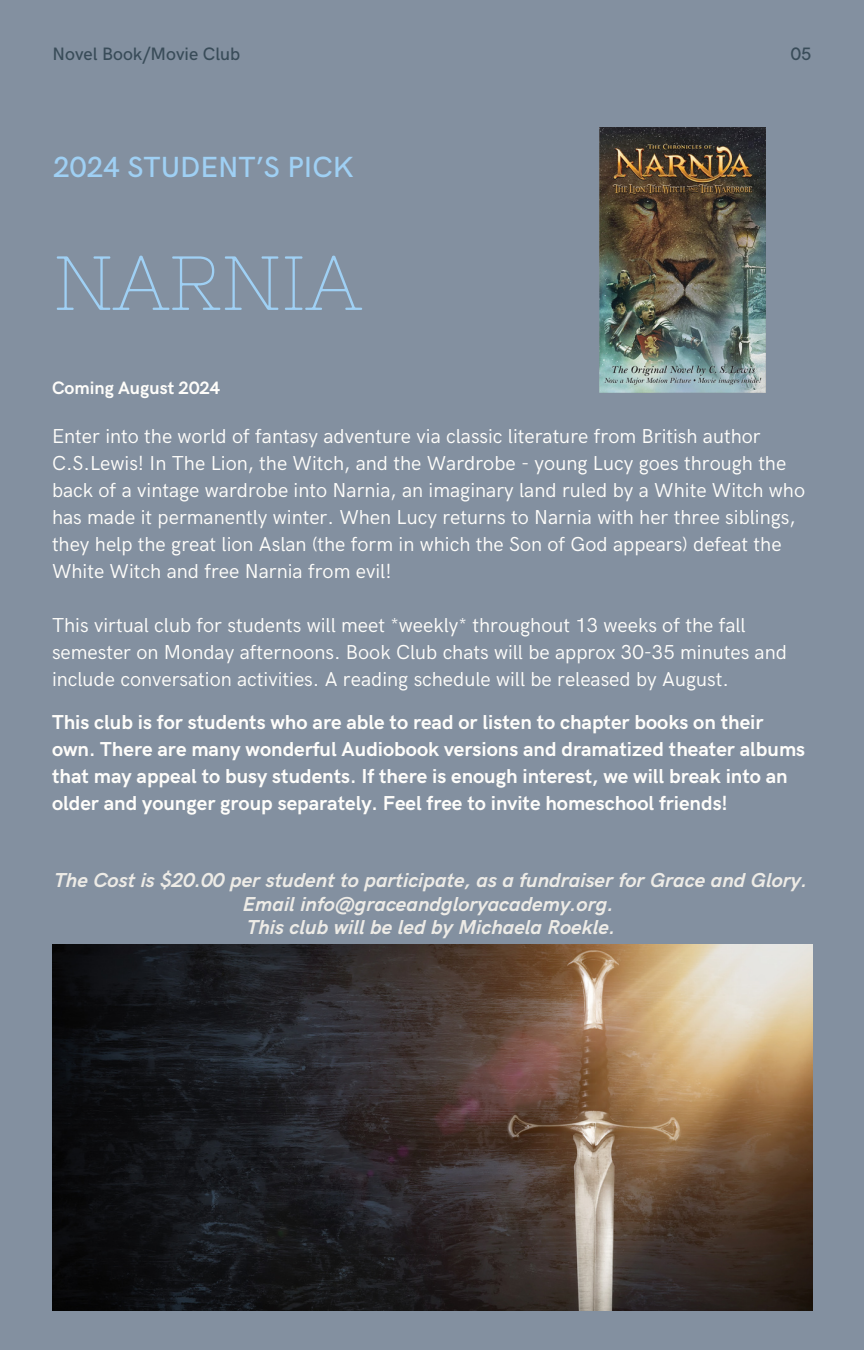
<style>
.page{position:relative;width:864px;height:1350px;background:#8390a0}
.page>*{position:absolute;margin:0;border:0;box-sizing:border-box;transform-origin:0 0}
.t1{font:76.5px "Nixie One";color:#9fd0f4}
.t2{font:500 29.25px "HK Grotesk";color:#9fd0f4}
.t3{font:20.25px/27px "HK Grotesk";color:#fefdfa}
.t4{font:700 20.25px/27px "HK Grotesk";color:#fefdfa}
.t5{font:italic 700 20.25px/23.6px "HK Grotesk";color:#edebe6;text-align:center}
.t6{font:500 18px "HK Grotesk";color:#394c59}
.t7{font:700 18px "HK Grotesk";color:#fefdfa}
</style>
<div class="page">
<img style="left:53px;top:944px;width:759px;height:367px">
<img style="left:600px;top:128px;width:165px;height:264px">
<p class="t6" style="left:53px;top:44px;width:189px">Novel Book/Movie Club</p>
<p class="t6" style="left:791px;top:44px;width:22px">05</p>
<h4 class="t2" style="left:53px;top:150px;width:302px">2024 STUDENT’S PICK</h4>
<h2 class="t1" style="left:53px;top:239px;width:310px">NARNIA</h2>
<h3 class="t7" style="left:52px;top:378px;width:170px">Coming August 2024</h3>
<p class="t3" style="left:52px;top:423px;width:755px">Enter into the world of fantasy adventure via classic literature from British author C.S.Lewis! In The Lion, the Witch, and the Wardrobe - young Lucy goes through the back of a vintage wardrobe into Narnia, an imaginary land ruled by a White Witch who has made it permanently winter. When Lucy returns to Narnia with her three siblings, they help the great lion Aslan (the form in which the Son of God appears) defeat the White Witch and free Narnia from evil!</p>
<h4 class="t3" style="left:52px;top:612px;width:736px">This virtual club for students will meet *weekly* throughout 13 weeks of the fall semester on Monday afternoons. Book Club chats will be approx 30-35 minutes and include conversation activities. A reading schedule will be released by August.</h4>
<h1 class="t4" style="left:52px;top:709px;width:755px">This club is for students who are able to read or listen to chapter books on their own. There are many wonderful Audiobook versions and dramatized theater albums that may appeal to busy students. If there is enough interest, we will break into an older and younger group separately. Feel free to invite homeschool friends!</h1>
<h3 class="t5" style="left:54px;top:869px;width:755px">The Cost is $20.00 per student to participate, as a fundraiser for Grace and Glory.<br>Email info@graceandgloryacademy.org.<br>This club will be led by Michaela Roekle.</h3>
</div>
